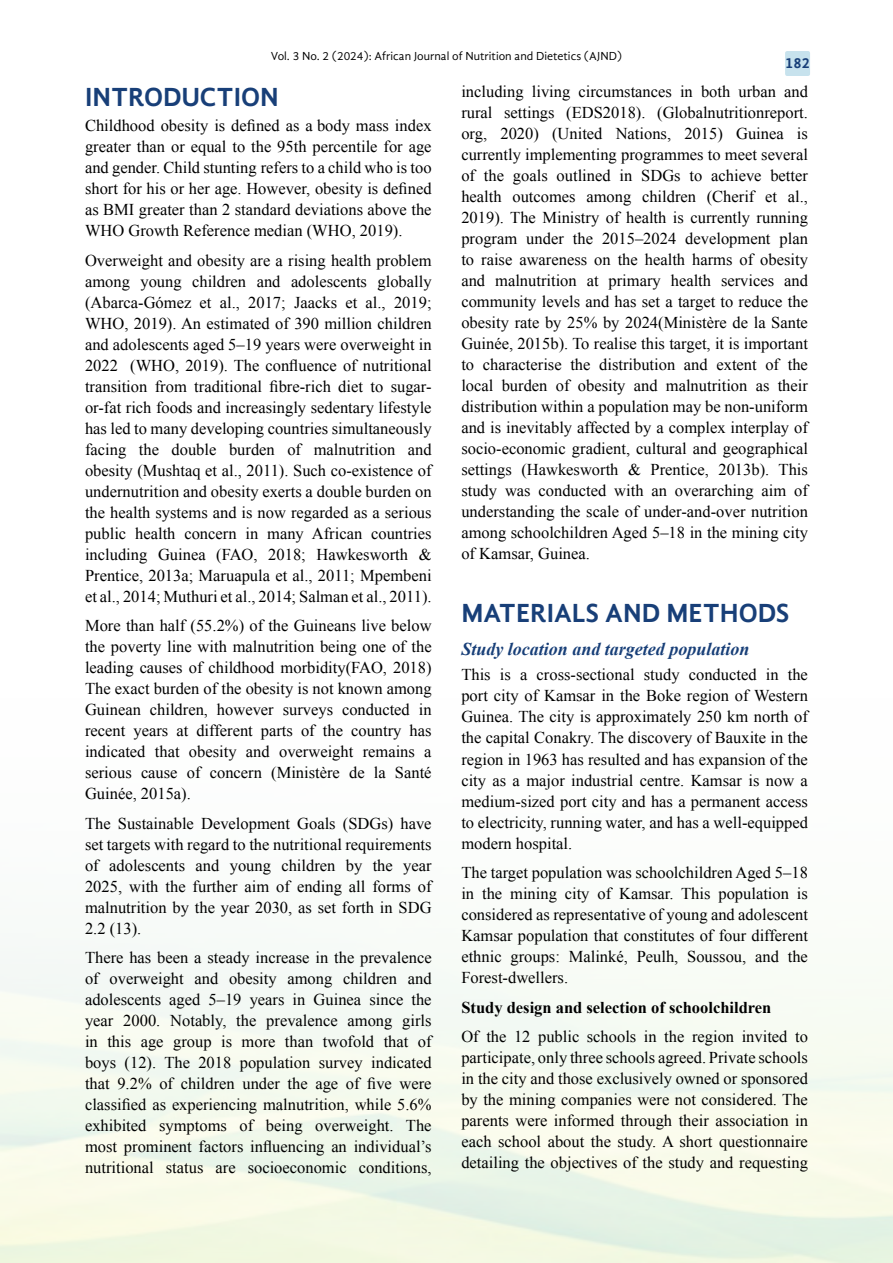
<style>
.page{position:relative;width:893px;height:1263px;background:#fff}
.page>*{position:absolute;margin:0;border:0;box-sizing:border-box;transform-origin:0 0}
.t1{font:700 27px "Gandhi Sans";color:#183f78}
.t2{font:italic 700 18px "Times New Roman";color:#183f78}
.t3{font:16.5px/21px "Times New Roman";color:#000;text-align:justify}
.t4{font:700 16.5px "Times New Roman";color:#000}
.t5{font:700 15px "Gandhi Sans";color:#183f78}
.t6{font:12px "Gandhi Sans";color:#000}
</style>
<div class="page">
<div style="left:785px;top:51px;width:25px;height:25px;background:#c7e2ed;border-radius:2px"></div>
<p class="t6" style="left:271px;top:49px;width:353px">Vol. 3 No. 2 (2024): African Journal of Nutrition and Dietetics (AJND)</p>
<h1 class="t1" style="left:85px;top:81px;width:195px">INTRODUCTION</h1>
<p class="t3" style="left:85px;top:115px;width:348px">Childhood obesity is defined as a body mass index greater than or equal to the 95th percentile for age and gender. Child stunting refers to a child who is too short for his or her age. However, obesity is defined as BMI greater than 2 standard deviations above the WHO Growth Reference median (WHO, 2019).</p>
<p class="t3" style="left:85px;top:249px;width:348px">Overweight and obesity are a rising health problem among young children and adolescents globally (Abarca-Gómez et al., 2017; Jaacks et al., 2019; WHO, 2019). An estimated of 390 million children and adolescents aged 5–19 years were overweight in 2022 (WHO, 2019). The confluence of nutritional transition from traditional fibre-rich diet to sugar&shy;or-fat rich foods and increasingly sedentary lifestyle has led to many developing countries simultaneously facing the double burden of malnutrition and obesity (Mushtaq et al., 2011). Such co-existence of undernutrition and obesity exerts a double burden on the health systems and is now regarded as a serious public health concern in many African countries including Guinea (FAO, 2018; Hawkesworth &amp; Prentice, 2013a; Maruapula et al., 2011; Mpembeni et al., 2014; Muthuri et al., 2014; Salman et al., 2011).</p>
<p class="t3" style="left:85px;top:615px;width:348px">More than half (55.2%) of the Guineans live below the poverty line with malnutrition being one of the leading causes of childhood morbidity(FAO, 2018)<br>The exact burden of the obesity is not known among Guinean children, however surveys conducted in recent years at different parts of the country has indicated that obesity and overweight remains a serious cause of concern (Ministère de la Santé Guinée, 2015a).</p>
<p class="t3" style="left:85px;top:812px;width:348px">The Sustainable Development Goals (SDGs) have set targets with regard to the nutritional requirements of adolescents and young children by the year 2025, with the further aim of ending all forms of malnutrition by the year 2030, as set forth in SDG 2.2 (13).</p>
<p class="t3" style="left:85px;top:947px;width:348px">There has been a steady increase in the prevalence of overweight and obesity among children and adolescents aged 5–19 years in Guinea since the year 2000. Notably, the prevalence among girls in this age group is more than twofold that of boys (12). The 2018 population survey indicated that 9.2% of children under the age of five were classified as experiencing malnutrition, while 5.6% exhibited symptoms of being overweight. The most prominent factors influencing an individual’s nutritional status are socioeconomic conditions,</p>
<p class="t5" style="left:785px;top:54px;width:26px">182</p>
<p class="t3" style="left:461px;top:80px;width:348px">including living circumstances in both urban and rural settings (EDS2018). (Globalnutritionreport. org, 2020) (United Nations, 2015) Guinea is currently implementing programmes to meet several of the goals outlined in SDGs to achieve better health outcomes among children (Cherif et al., 2019). The Ministry of health is currently running program under the 2015–2024 development plan to raise awareness on the health harms of obesity and malnutrition at primary health services and community levels and has set a target to reduce the obesity rate by 25% by 2024(Ministère de la Sante Guinée, 2015b). To realise this target, it is important to characterise the distribution and extent of the local burden of obesity and malnutrition as their distribution within a population may be non-uniform and is inevitably affected by a complex interplay of socio-economic gradient, cultural and geographical settings (Hawkesworth &amp; Prentice, 2013b). This study was conducted with an overarching aim of understanding the scale of under-and-over nutrition among schoolchildren Aged 5–18 in the mining city of Kamsar, Guinea.</p>
<h1 class="t1" style="left:461px;top:597px;width:330px">MATERIALS AND METHODS</h1>
<p class="t2" style="left:461px;top:637px;width:290px">Study location and targeted population</p>
<p class="t3" style="left:461px;top:664px;width:348px">This is a cross-sectional study conducted in the port city of Kamsar in the Boke region of Western Guinea. The city is approximately 250 km north of the capital Conakry. The discovery of Bauxite in the region in 1963 has resulted and has expansion of the city as a major industrial centre. Kamsar is now a medium-sized port city and has a permanent access to electricity, running water, and has a well-equipped modern hospital.</p>
<p class="t3" style="left:461px;top:862px;width:348px">The target population was schoolchildren Aged 5–18 in the mining city of Kamsar. This population is considered as representative of young and adolescent Kamsar population that constitutes of four different ethnic groups: Malinké, Peulh, Soussou, and the Forest-dwellers.</p>
<p class="t4" style="left:461px;top:996px;width:312px">Study design and selection of schoolchildren</p>
<p class="t3" style="left:461px;top:1026px;width:348px">Of the 12 public schools in the region invited to participate, only three schools agreed. Private schools in the city and those exclusively owned or sponsored by the mining companies were not considered. The parents were informed through their association in each school about the study. A short questionnaire detailing the objectives of the study and requesting</p>
</div>
